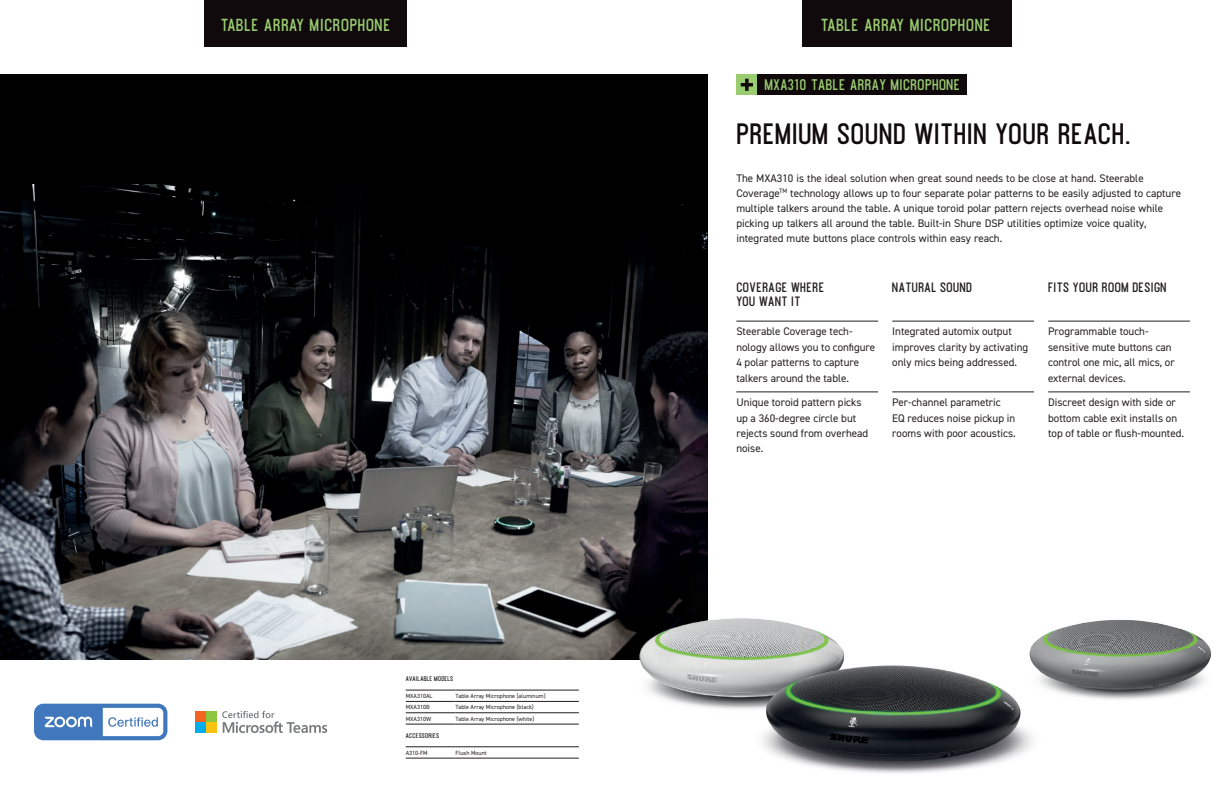
<style>
.page{position:relative;width:1224px;height:792px;background:#fff}
.page>*{position:absolute;margin:0;border:0;box-sizing:border-box;transform-origin:0 0}
.t1{font:700 26px "Ostrich Proper";letter-spacing:-.01em;color:#110a0c}
.t2{font:700 15.4px "Ostrich Proper";letter-spacing:.005em;color:#99cd6f}
.t3{font:700 13.6px "Ostrich Proper";color:#99cd6f}
.t4{font:700 12px/14.5px "Ostrich Proper";color:#231f20}
.t5{font:11px/15.4px "DIN2014";color:#231f20}
.t6{font:6px "DIN2014";color:#231f20}
.t7{font:700 6px "Ostrich Proper";color:#231f20}
</style>
<div class="page">
<div style="left:0;top:74px;width:708px;height:586px;background:#000001"></div>
<img style="left:0;top:185px;width:708px;height:475px">
<div style="left:757px;top:74px;width:210px;height:21px;background:#110a0c"></div>
<div style="left:736px;top:74px;width:21px;height:21px;background:#99cd6f"></div>
<svg style="left:741px;top:79px;width:12px;height:12px"></svg>
<img style="left:579px;top:502px;width:632px;height:271px">
<div style="left:204px;top:0;width:203px;height:46px;background:#110a0c"></div>
<div style="left:802px;top:0;width:210px;height:46px;background:#110a0c"></div>
<hr style="left:736px;top:392px;width:142px;height:1px;background:#231f20">
<hr style="left:892px;top:392px;width:142px;height:1px;background:#231f20">
<hr style="left:1048px;top:392px;width:142px;height:1px;background:#231f20">
<hr style="left:736px;top:321px;width:142px;height:1px;background:#231f20">
<hr style="left:892px;top:321px;width:142px;height:1px;background:#231f20">
<hr style="left:1048px;top:321px;width:142px;height:1px;background:#231f20">
<hr style="left:406px;top:701px;width:50px;height:1px;background:#231f20">
<hr style="left:456px;top:701px;width:123px;height:1px;background:#231f20">
<hr style="left:406px;top:713px;width:50px;height:1px;background:#231f20">
<hr style="left:456px;top:713px;width:123px;height:1px;background:#231f20">
<hr style="left:406px;top:724px;width:50px;height:1px;background:#231f20">
<hr style="left:456px;top:724px;width:123px;height:1px;background:#231f20">
<hr style="left:406px;top:747px;width:50px;height:1px;background:#231f20">
<hr style="left:456px;top:747px;width:123px;height:1px;background:#231f20">
<hr style="left:406px;top:758px;width:50px;height:1px;background:#231f20">
<hr style="left:456px;top:758px;width:123px;height:1px;background:#231f20">
<hr style="left:406px;top:690px;width:50px;height:1px;background:#231f20">
<hr style="left:456px;top:690px;width:123px;height:1px;background:#231f20">
<div style="left:195px;top:711px;width:10px;height:11px;background:#f36421"></div>
<div style="left:206px;top:711px;width:10px;height:11px;background:#8bc63e"></div>
<div style="left:195px;top:723px;width:10px;height:10px;background:#00aeef"></div>
<div style="left:206px;top:723px;width:10px;height:10px;background:#fec210"></div>
<svg style="left:222px;top:711px;width:105px;height:22px"></svg>
<svg style="left:34px;top:704px;width:133px;height:36px"></svg>
<h2 class="t2" style="left:221px;top:15px;width:172px">TABLE ARRAY MICROPHONE</h2>
<h2 class="t2" style="left:821px;top:15px;width:172px">TABLE ARRAY MICROPHONE</h2>
<p class="t3" style="left:765px;top:76px;width:197px">MXA310 TABLE ARRAY MICROPHONE</p>
<h1 class="t1" style="left:736px;top:117px;width:396px">PREMIUM SOUND WITHIN YOUR REACH.</h1>
<p class="t5" style="left:736px;top:171px;width:446px;line-height:15px">The MXA310 is the ideal solution when great sound needs to be close at hand. Steerable Coverage<sup>TM</sup> technology allows up to four separate polar patterns to be easily adjusted to capture multiple talkers around the table. A unique toroid polar pattern rejects overhead noise while picking up talkers all around the table. Built-in Shure DSP utilities optimize voice quality, integrated mute buttons place controls within easy reach.</p>
<p class="t7" style="left:406px;top:675px;width:49px">AVAILABLE MODELS</p>
<p class="t6" style="left:406px;top:692px;width:28px">MXA310AL</p>
<p class="t6" style="left:456px;top:692px;width:92px">Table Array Microphone (aluminum)</p>
<p class="t6" style="left:406px;top:704px;width:25px">MXA310B</p>
<p class="t6" style="left:456px;top:704px;width:80px">Table Array Microphone (black)</p>
<p class="t6" style="left:406px;top:715px;width:27px">MXA310W</p>
<p class="t6" style="left:456px;top:715px;width:80px">Table Array Microphone (white)</p>
<p class="t7" style="left:406px;top:732px;width:35px">ACCESSORIES</p>
<p class="t6" style="left:406px;top:749px;width:24px">A310-FM</p>
<p class="t6" style="left:456px;top:749px;width:33px">Flush Mount</p>
<p class="t4" style="left:736px;top:279px;width:90px">COVERAGE WHERE<br>YOU WANT IT</p>
<p class="t4" style="left:892px;top:279px;width:82px">NATURAL SOUND</p>
<p class="t4" style="left:1048px;top:279px;width:120px">FITS YOUR ROOM DESIGN</p>
<p class="t5" style="left:736px;top:324px;width:140px">Steerable Coverage tech&shy;nology allows you to configure<br>4 polar patterns to capture talkers around the table.</p>
<p class="t5" style="left:892px;top:324px;width:137px">Integrated automix output improves clarity by activating only mics being addressed.</p>
<p class="t5" style="left:1048px;top:324px;width:128px">Programmable touch&shy;sensitive mute buttons can control one mic, all mics, or external devices.</p>
<p class="t5" style="left:736px;top:394px;width:133px">Unique toroid pattern picks up a 360-degree circle but rejects sound from overhead noise.</p>
<p class="t5" style="left:892px;top:394px;width:125px">Per-channel parametric<br>EQ reduces noise pickup in rooms with poor acoustics.</p>
<p class="t5" style="left:1048px;top:394px;width:137px">Discreet design with side or bottom cable exit installs on top of table or flush-mounted.</p>
</div>
